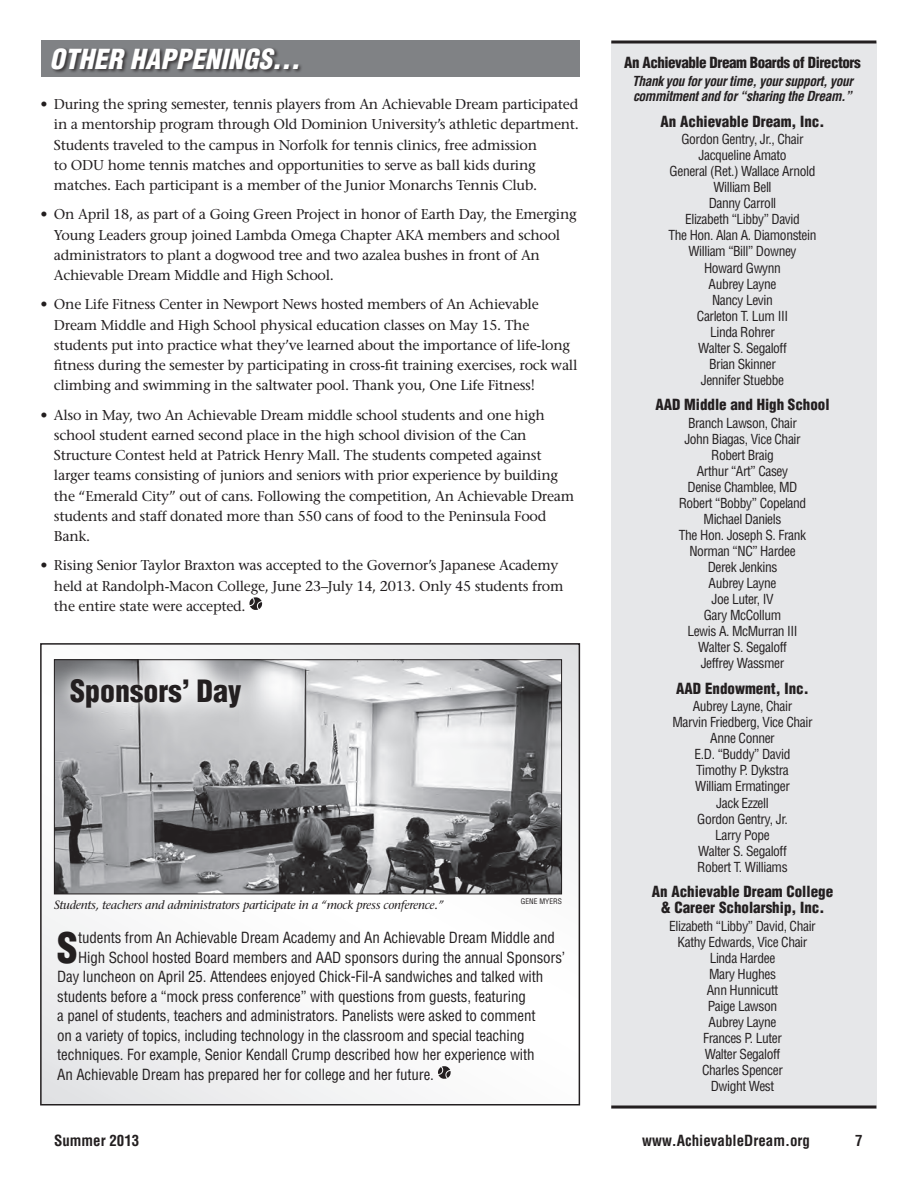
<style>
.page{position:relative;width:918px;height:1188px;background:#fff}
.page>*{position:absolute;margin:0;border:0;box-sizing:border-box;transform-origin:0 0}
.t1{font:900 condensed 40.95px "Helvetica";color:#231f20}
.t2{font:900 condensed 30px "Helvetica";color:#231f20}
.t3{font:italic 900 condensed 27px "Helvetica";letter-spacing:.01em;color:#fff}
.t4{font:condensed 15px "Helvetica";letter-spacing:-.01em;color:#231f20}
.t5{font:900 condensed 15px/16.5px "Helvetica";color:#231f20;text-align:center}
.t6{font:700 condensed 15px "Helvetica";color:#231f20}
.t7{font:900 condensed 15px "Helvetica";letter-spacing:-.03em;color:#231f20}
.t8{font:14.25px/20.2px "Stone Serif";letter-spacing:-.02em;color:#231f20}
.t9{font:condensed 13.5px/16px "Helvetica";letter-spacing:-.03em;color:#231f20;text-align:center}
.t10{font:italic 700 condensed 13.5px/15px "Helvetica";letter-spacing:-.03em;color:#231f20}
.t11{font:italic 12px "Stone Serif";letter-spacing:-.02em;color:#231f20}
.t12{font:condensed 7.5px "Helvetica";color:#231f20}
</style>
<div class="page">
<div style="left:41px;top:41px;width:539px;height:36px;background:#808285"></div>
<svg style="left:43px;top:646px;width:534px;height:457px"></svg>
<div style="left:40px;top:643px;width:540px;height:463px;border:2px solid #231f20"></div>
<img style="left:56px;top:661px;width:504px;height:231px">
<div style="left:54px;top:659px;width:508px;height:235px;border:1px solid #231f20"></div>
<div style="left:611px;top:42px;width:265px;height:1066px;background:#e6e7e9"></div>
<svg style="left:611px;top:40px;width:265px;height:4px"></svg>
<hr style="left:611px;top:1106px;width:265px;height:2px;background:#231f20">
<div style="left:51px;top:47px;width:252px;height:27px;background:#231f20;opacity:.75"></div>
<svg style="left:249px;top:597px;width:13px;height:13px"></svg>
<svg style="left:438px;top:1066px;width:13px;height:13px"></svg>
<div style="left:52px;top:660px;width:207px;height:65px;background:#fff;opacity:.75"></div>
<h3 class="t3" style="left:50px;top:42px;width:252px">OTHER HAPPENINGS...</h3>
<p class="t8" style="left:54px;top:94px;width:526px;text-indent:-13px">• During the spring semester, tennis players from An Achievable Dream participated in a mentorship program through Old Dominion University’s athletic department.<br>Students traveled to the campus in Norfolk for tennis clinics, free admission<br>to ODU home tennis matches and opportunities to serve as ball kids during matches. Each participant is a member of the Junior Monarchs Tennis Club.</p>
<p class="t8" style="left:54px;top:204px;width:524px;text-indent:-13px">• On April 18, as part of a Going Green Project in honor of Earth Day, the Emerging Young Leaders group joined Lambda Omega Chapter AKA members and school administrators to plant a dogwood tree and two azalea bushes in front of An Achievable Dream Middle and High School.</p>
<p class="t8" style="left:54px;top:294px;width:525px;text-indent:-13px">• One Life Fitness Center in Newport News hosted members of An Achievable Dream Middle and High School physical education classes on May 15. The students put into practice what they’ve learned about the importance of life-long fitness during the semester by participating in cross-fit training exercises, rock wall climbing and swimming in the saltwater pool. Thank you, One Life Fitness!</p>
<p class="t8" style="left:54px;top:404px;width:522px;text-indent:-13px">• Also in May, two An Achievable Dream middle school students and one high school student earned second place in the high school division of the Can Structure Contest held at Patrick Henry Mall. The students competed against larger teams consisting of juniors and seniors with prior experience by building the “Emerald City” out of cans. Following the competition, An Achievable Dream students and staff donated more than 550 cans of food to the Peninsula Food Bank.</p>
<p class="t8" style="left:54px;top:555px;width:511px;text-indent:-13px">• Rising Senior Taylor Braxton was accepted to the Governor’s Japanese Academy held at Randolph-Macon College, June 23–July 14, 2013. Only 45 students from the entire state were accepted.</p>
<h2 class="t2" style="left:70px;top:672px;width:173px">Sponsors’ Day</h2>
<p class="t11" style="left:54px;top:897px;width:391px">Students, teachers and administrators participate in a “mock press conference.”</p>
<p class="t12" style="left:521px;top:896px;width:43px">Gene Myers</p>
<h1 class="t1" style="left:57px;top:922px;width:22px">S</h1>
<p class="t4" style="left:78px;top:928px;width:478px">tudents from An Achievable Dream Academy and An Achievable Dream Middle and</p>
<p class="t4" style="left:78px;top:948px;width:489px">H igh School hosted Board members and AAD sponsors during the annual Sponsors’</p>
<p class="t4" style="left:57px;top:967px;width:488px">Day luncheon on April 25. Attendees enjoyed Chick-Fil-A sandwiches and talked with</p>
<p class="t4" style="left:57px;top:987px;width:470px">students before a “mock press conference” with questions from guests, featuring</p>
<p class="t4" style="left:57px;top:1006px;width:480px">a panel of students, teachers and administrators. Panelists were asked to comment</p>
<p class="t4" style="left:57px;top:1026px;width:469px">on a variety of topics, including technology in the classroom and special teaching</p>
<p class="t4" style="left:57px;top:1045px;width:479px">techniques. For example, Senior Kendall Crump described how her experience with</p>
<p class="t4" style="left:57px;top:1065px;width:378px">An Achievable Dream has prepared her for college and her future.</p>
<p class="t7" style="left:624px;top:53px;width:238px">An Achievable Dream Boards of Directors</p>
<p class="t10" style="left:632px;top:74px;width:223px">Thank you for your time, your support, your commitment and for “sharing the Dream.”</p>
<p class="t5" style="left:661px;top:113px;width:165px">An Achievable Dream, Inc.</p>
<p class="t9" style="left:669px;top:131px;width:150px">Gordon Gentry, Jr., Chair<br>Jacqueline Amato<br>General (Ret.) Wallace Arnold<br>William Bell<br>Danny Carroll<br>Elizabeth “Libby” David<br>The Hon. Alan A. Diamonstein<br>William “Bill” Downey<br>H oward Gwynn<br>Aubrey Layne<br>Nancy Levin<br>Carleton T. Lum III<br>Linda Rohrer<br>Walter S. Segaloff<br>Brian Skinner<br>Jennifer Stuebbe</p>
<p class="t5" style="left:655px;top:396px;width:176px">AAD Middle and High School</p>
<p class="t9" style="left:679px;top:414px;width:129px">Branch Lawson, Chair<br>John Biagas, Vice Chair<br>Robert Braig<br>Arthur “Art” Casey<br>Denise Chamblee, MD<br>Robert “Bobby” Copeland<br>Michael Daniels<br>The Hon. Joseph S. Frank<br>Norman “NC” Hardee<br>Derek Jenkins<br>Aubrey Layne<br>Joe Luter, IV<br>Gary McCollum<br>Lewis A. McMurran III<br>Walter S. Segaloff<br>Jeffrey Wassmer</p>
<p class="t5" style="left:676px;top:680px;width:134px">AAD Endowment, Inc.</p>
<p class="t9" style="left:673px;top:698px;width:141px">Aubrey Layne, Chair<br>Marvin Friedberg, Vice Chair<br>Anne Conner<br>E.D. “Buddy” David<br>Timothy P. Dykstra<br>William Ermatinger<br>Jack Ezzell<br>Gordon Gentry, Jr.<br>Larry Pope<br>Walter S. Segaloff<br>Robert T. Williams</p>
<p class="t5" style="left:652px;top:883px;width:183px">An Achievable Dream College &amp; Career Scholarship, Inc.</p>
<p class="t9" style="left:669px;top:918px;width:148px">Elizabeth “Libby” David, Chair<br>Kathy Edwards, Vice Chair<br>Linda Hardee<br>Mary H ughes<br>Ann Hunnicutt<br>Paige Lawson<br>Aubrey Layne<br>Frances P. Luter<br>Walter Segaloff<br>Charles Spencer<br>Dwight West</p>
<p class="t6" style="left:54px;top:1131px;width:87px">Summer 2013</p>
<p class="t6" style="left:642px;top:1131px;width:169px">www.AchievableDream.org</p>
<p class="t6" style="left:855px;top:1131px;width:9px">7</p>
</div>
